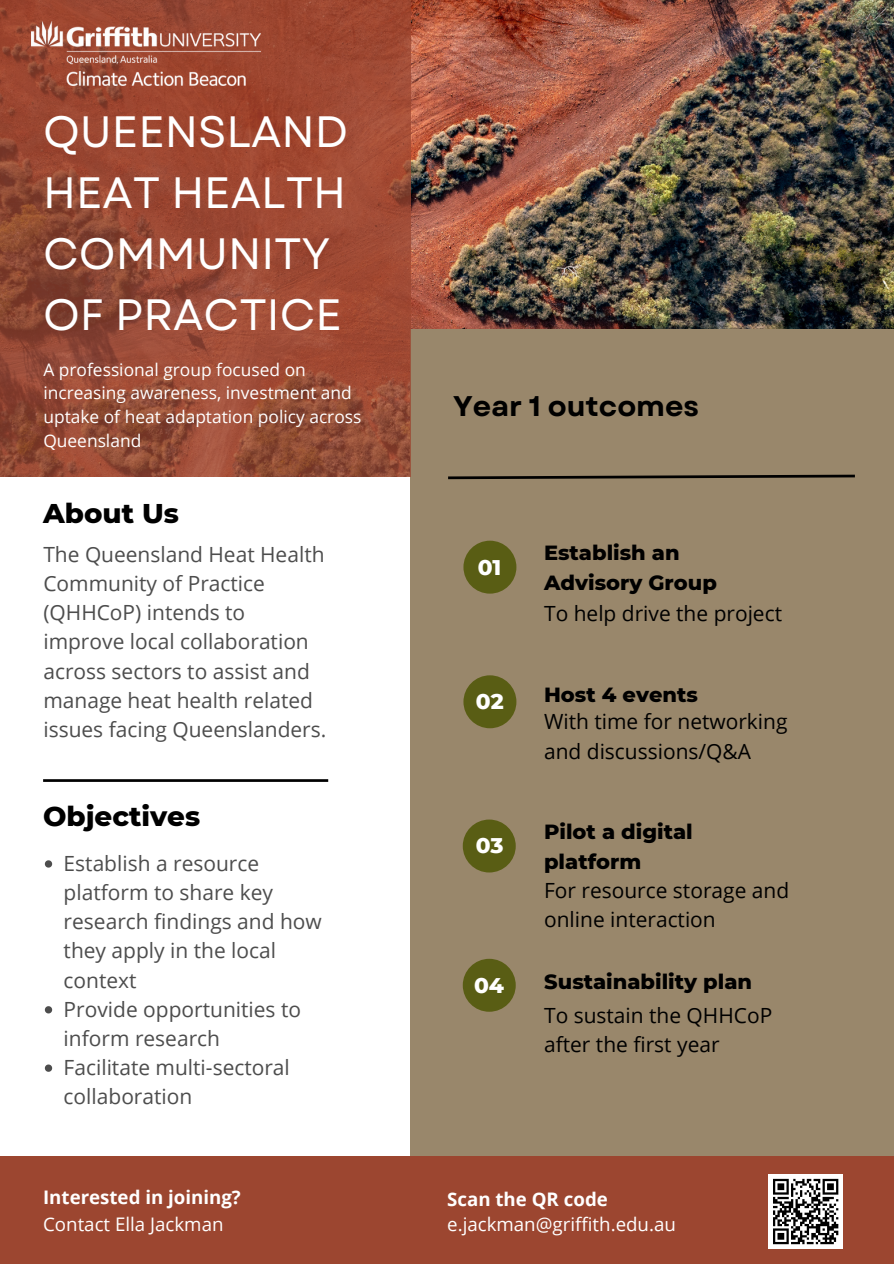
<style>
.page{position:relative;width:894px;height:1264px;background:#fff}
.page>*{position:absolute;margin:0;border:0;box-sizing:border-box;transform-origin:0 0}
.t1{font:43.8px/61.1px "Garet";color:#fff}
.t2{font:700 28.35px "Garet";color:#000}
.t3{font:800 27.6px "Montserrat";color:#000}
.t4{font:800 21.75px "Montserrat";color:#fff}
.t5{font:21px/29.1px "Open Sans";color:#4d4d4d}
.t6{font:21px/29.2px "Open Sans";color:#000}
.t7{font:800 21px/29.1px "Montserrat";color:#000}
.t8{font:18.75px "Open Sans";color:#fff}
.t9{font:700 18.75px "Open Sans";color:#fff}
.t10{font:17.4px/23.7px "Open Sans";color:#fff}
</style>
<div class="page">
<img style="left:411px;top:0;width:482px;height:329px">
<div style="left:410px;top:329px;width:483px;height:826px;background:#99876b"></div>
<div style="left:0;top:1155px;width:893px;height:108px;background:#9c4630"></div>
<div style="left:463px;top:540px;width:53px;height:53px;background:#595d14;border-radius:50%"></div>
<div style="left:463px;top:675px;width:53px;height:53px;background:#595d14;border-radius:50%"></div>
<div style="left:462px;top:958px;width:53px;height:53px;background:#595d14;border-radius:50%"></div>
<svg style="left:0;top:0;width:411px;height:477px;background:#984833"></svg>
<hr style="left:43px;top:779px;width:285px;height:2px;background:#000">
<svg style="left:448px;top:474px;width:407px;height:6px"></svg>
<img style="left:31px;top:21px;width:229px;height:64px">
<div style="left:462px;top:819px;width:53px;height:53px;background:#595d14;border-radius:50%"></div>
<div style="left:768px;top:1174px;width:74px;height:74px;background:#fff"></div>
<svg style="left:773px;top:1178px;width:66px;height:67px"></svg>
<svg style="left:45px;top:860px;width:7px;height:7px"></svg>
<svg style="left:45px;top:1006px;width:7px;height:7px"></svg>
<svg style="left:45px;top:1064px;width:7px;height:7px"></svg>
<h1 class="t1" style="left:43px;top:101px;width:306px">QUEENSLAND<br>HEAT HEALTH<br>COMMUNITY<br>OF PRACTICE</h1>
<p class="t10" style="left:43px;top:357px;width:319px">A professional group focused on increasing awareness, investment and uptake of heat adaptation policy across<br>Queensland</p>
<h3 class="t3" style="left:43px;top:496px;width:137px">About Us</h3>
<p class="t5" style="left:43px;top:538px;width:284px">The Queensland Heat Health<br>Community of Practice (QHHCoP) intends to improve local collaboration across sectors to assist and manage heat health related issues facing Queenslanders.</p>
<h3 class="t3" style="left:43px;top:799px;width:158px">Objectives</h3>
<p class="t5" style="left:64px;top:848px;width:260px">Establish a resource platform to share key research findings and how they apply in the local context<br>Provide opportunities to inform research<br>Facilitate multi-sectoral collaboration</p>
<p class="t9" style="left:43px;top:1184px;width:199px">Interested in joining?</p>
<p class="t8" style="left:43px;top:1211px;width:182px">Contact Ella Jackman</p>
<h2 class="t2" style="left:453px;top:385px;width:247px">Year 1 outcomes</h2>
<p class="t4" style="left:477px;top:554px;width:25px">01</p>
<p class="t7" style="left:544px;top:538px;width:174px">Establish an<br>Advisory Group</p>
<p class="t6" style="left:544px;top:598px;width:239px">To help drive the project</p>
<p class="t4" style="left:475px;top:688px;width:29px">02</p>
<p class="t7" style="left:544px;top:679px;width:155px">Host 4 events</p>
<p class="t4" style="left:475px;top:831px;width:29px">03</p>
<p class="t6" style="left:544px;top:706px;width:245px">With time for networking and discussions/Q&amp;A</p>
<p class="t7" style="left:544px;top:817px;width:150px">Pilot a digital platform</p>
<p class="t6" style="left:544px;top:874px;width:246px">For resource storage and online interaction</p>
<p class="t4" style="left:474px;top:971px;width:32px">04</p>
<p class="t7" style="left:544px;top:967px;width:209px">Sustainability plan</p>
<p class="t6" style="left:544px;top:999px;width:230px">To sustain the QHHCoP after the first year</p>
<p class="t9" style="left:447px;top:1185px;width:162px">Scan the QR code</p>
<p class="t8" style="left:447px;top:1211px;width:230px">e.jackman@griffith.edu.au</p>
</div>
